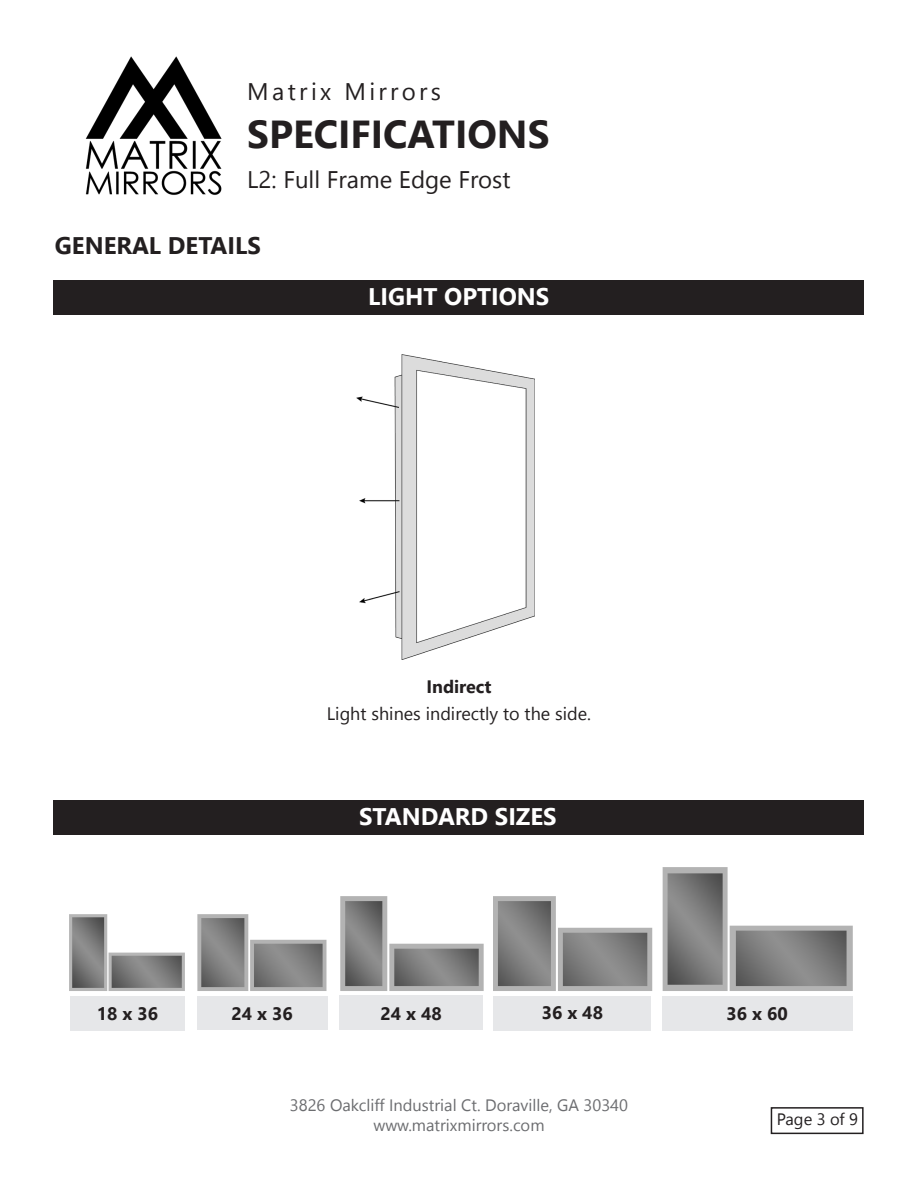
<style>
.page{position:relative;width:918px;height:1188px;background:#fff}
.page>*{position:absolute;margin:0;border:0;box-sizing:border-box;transform-origin:0 0}
.t1{font:700 39px "Nirmala UI";color:#231f20}
.t2{font:700 24px "Nirmala UI";color:#fff}
.t3{font:24px "Nirmala UI";color:#231f20}
.t4{font:700 24px "Nirmala UI";color:#231f20}
.t5{font:24px "Nirmala UI";letter-spacing:.14em;color:#231f20}
.t6{font:700 18px "Nirmala UI";color:#231f20}
.t7{font:18px "Nirmala UI";color:#231f20}
.t8{font:16.5px/19.8px "Nirmala UI";color:#6c6d70;text-align:center}
.t9{font:16.5px "Nirmala UI";letter-spacing:-.01em;color:#231f20}
</style>
<div class="page">
<img style="left:85px;top:56px;width:137px;height:139px">
<div style="left:662px;top:996px;width:190px;height:35px;background:#e6e7e9"></div>
<div style="left:494px;top:996px;width:157px;height:35px;background:#e6e7e9"></div>
<div style="left:197px;top:995px;width:130px;height:35px;background:#e6e7e9"></div>
<div style="left:771px;top:1107px;width:93px;height:27px;border:2px solid #231f20"></div>
<div style="left:53px;top:800px;width:810px;height:35px;background:#231f20"></div>
<img style="left:356px;top:355px;width:178px;height:304px">
<div style="left:54px;top:280px;width:810px;height:35px;background:#231f20"></div>
<div style="left:70px;top:996px;width:115px;height:35px;background:#e6e7e9"></div>
<img style="left:69px;top:867px;width:784px;height:124px">
<div style="left:340px;top:995px;width:143px;height:35px;background:#e6e7e9"></div>
<h2 class="t5" style="left:247px;top:72px;width:195px">Matrix Mirrors</h2>
<h1 class="t1" style="left:247px;top:102px;width:304px">SPECIFICATIONS</h1>
<h2 class="t3" style="left:247px;top:160px;width:265px">L2: Full Frame Edge Frost</h2>
<p class="t4" style="left:55px;top:226px;width:207px">GENERAL DETAILS</p>
<p class="t2" style="left:368px;top:276px;width:183px">LIGHT OPTIONS</p>
<p class="t6" style="left:426px;top:672px;width:67px">Indirect</p>
<p class="t7" style="left:327px;top:699px;width:266px">Light shines indirectly to the side.</p>
<p class="t2" style="left:359px;top:797px;width:199px">STANDARD SIZES</p>
<p class="t6" style="left:231px;top:999px;width:63px">24 x 36</p>
<p class="t6" style="left:542px;top:998px;width:63px">36 x 48</p>
<p class="t6" style="left:726px;top:999px;width:63px">36 x 60</p>
<p class="t6" style="left:97px;top:999px;width:63px">18 x 36</p>
<p class="t6" style="left:380px;top:999px;width:63px">24 x 48</p>
<p class="t8" style="left:290px;top:1094px;width:340px">3826 Oakcliff Industrial Ct. Doraville, GA 30340 www.matrixmirrors.com</p>
<p class="t9" style="left:777px;top:1106px;width:83px">Page 3 of 9</p>
</div>
